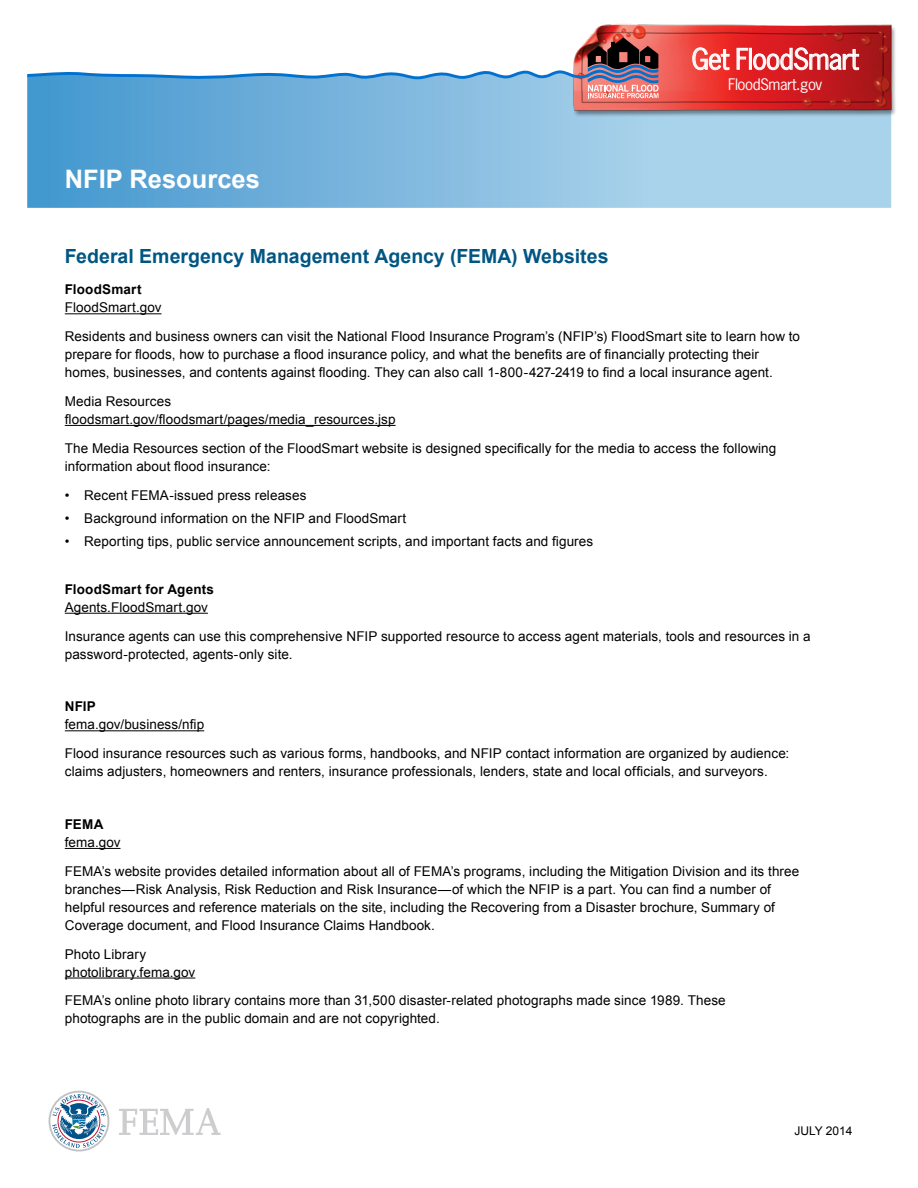
<style>
.page{position:relative;width:918px;height:1188px;background:#fff}
.page>*{position:absolute;margin:0;border:0;box-sizing:border-box;transform-origin:0 0}
.t1{font:27px "News Gothic Std";letter-spacing:-.03em;color:#fff}
.t2{font:700 25.5px "Arial";color:#fff}
.t3{font:700 19.5px "Arial";color:#005683}
.t4{font:15px "News Gothic Std";letter-spacing:-.03em;color:#fff}
.text{font:13.5px/18px "Arial";letter-spacing:.005em;color:#000}
.t5{font:700 13.5px "Arial";letter-spacing:.015em;color:#000}
.t6{font:12px "Arial";color:#000}
</style>
<div class="page">
<svg style="left:27px;top:98px;width:864px;height:110px"></svg>
<svg style="left:119px;top:1108px;width:102px;height:27px"></svg>
<svg style="left:49px;top:1091px;width:60px;height:61px"></svg>
<img style="left:569px;top:24px;width:327px;height:97px">
<svg style="left:27px;top:37px;width:632px;height:61px"></svg>
<svg style="left:693px;top:48px;width:36px;height:22px"></svg>
<svg style="left:737px;top:48px;width:122px;height:22px"></svg>
<hr style="left:65px;top:313px;width:97px;height:1px;background:#000">
<hr style="left:65px;top:425px;width:331px;height:1px;background:#000">
<hr style="left:65px;top:613px;width:143px;height:1px;background:#000">
<hr style="left:65px;top:730px;width:139px;height:1px;background:#000">
<hr style="left:65px;top:848px;width:56px;height:1px;background:#000">
<hr style="left:65px;top:978px;width:130px;height:1px;background:#000">
<h1 class="t2" style="left:65px;top:162px;width:197px">NFIP Resources</h1>
<p class="t1" style="left:692px;top:42px;width:169px">Get FloodSmart</p>
<p class="t4" style="left:728px;top:75px;width:96px">FloodSmart.gov</p>
<h2 class="t3" style="left:65px;top:243px;width:545px">Federal Emergency Management Agency (FEMA) Websites</h2>
<h3 class="t5" style="left:65px;top:281px;width:78px">FloodSmart</h3>
<p class="text" style="left:65px;top:299px;width:98px">FloodSmart.gov</p>
<p class="text" style="left:65px;top:328px;width:737px">Residents and business owners can visit the National Flood Insurance Program’s (NFIP’s) FloodSmart site to learn how to prepare for floods, how to purchase a flood insurance policy, and what the benefits are of financially protecting their homes, businesses, and contents against flooding. They can also call 1-800-427-2419 to find a local insurance agent.</p>
<p class="text" style="left:65px;top:392px;width:108px">Media Resources</p>
<p class="text" style="left:65px;top:410px;width:332px">floodsmart.gov/floodsmart/pages/media_resources.jsp</p>
<p class="text" style="left:65px;top:439px;width:713px">The Media Resources section of the FloodSmart website is designed specifically for the media to access the following information about flood insurance:</p>
<p class="text" style="left:65px;top:486px;width:243px">• Recent FEMA-issued press releases</p>
<p class="text" style="left:65px;top:509px;width:343px">• Background information on the NFIP and FloodSmart</p>
<p class="text" style="left:65px;top:533px;width:530px">• Reporting tips, public service announcement scripts, and important facts and figures</p>
<h3 class="t5" style="left:65px;top:580px;width:151px">FloodSmart for Agents</h3>
<p class="text" style="left:65px;top:598px;width:145px">Agents.FloodSmart.gov</p>
<p class="text" style="left:65px;top:627px;width:747px">Insurance agents can use this comprehensive NFIP supported resource to access agent materials, tools and resources in a password-protected, agents-only site.</p>
<h3 class="t5" style="left:65px;top:698px;width:33px">NFIP</h3>
<p class="text" style="left:65px;top:716px;width:141px">fema.gov/business/nfip</p>
<p class="text" style="left:65px;top:745px;width:726px">Flood insurance resources such as various forms, handbooks, and NFIP contact information are organized by audience: claims adjusters, homeowners and renters, insurance professionals, lenders, state and local officials, and surveyors.</p>
<h3 class="t5" style="left:65px;top:815px;width:40px">FEMA</h3>
<p class="text" style="left:65px;top:833px;width:57px">fema.gov</p>
<p class="text" style="left:65px;top:862px;width:736px">FEMA’s website provides detailed information about all of FEMA’s programs, including the Mitigation Division and its three branches—Risk Analysis, Risk Reduction and Risk Insurance—of which the NFIP is a part. You can find a number of helpful resources and reference materials on the site, including the Recovering from a Disaster brochure, Summary of Coverage document, and Flood Insurance Claims Handbook.</p>
<p class="text" style="left:65px;top:945px;width:83px">Photo Library</p>
<p class="text" style="left:65px;top:963px;width:132px">photolibrary.fema.gov</p>
<p class="text" style="left:65px;top:992px;width:662px">FEMA’s online photo library contains more than 31,500 disaster-related photographs made since 1989. These photographs are in the public domain and are not copyrighted.</p>
<p class="t6" style="left:794px;top:1123px;width:60px">JULY 2014</p>
</div>
